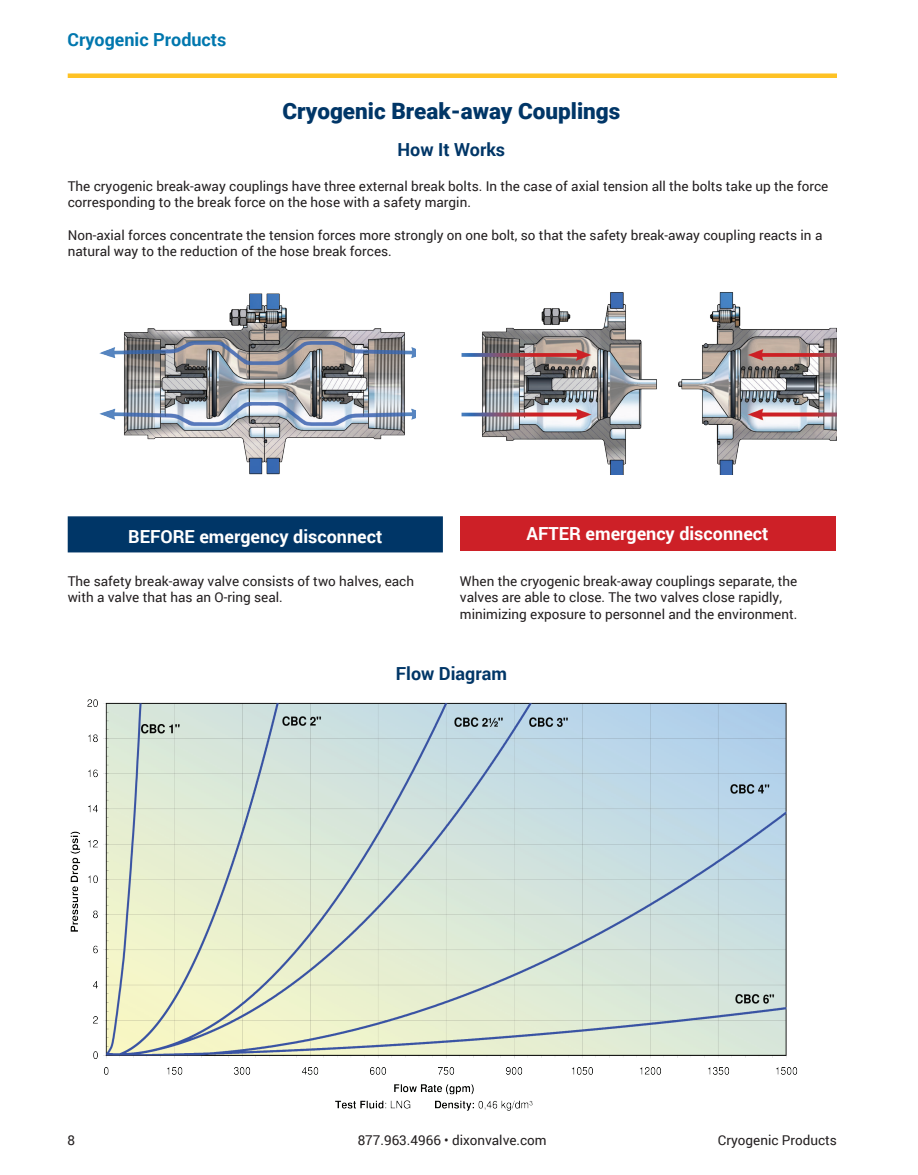
<style>
.page{position:relative;width:918px;height:1175px;background:#fff}
.page>*{position:absolute;margin:0;border:0;box-sizing:border-box;transform-origin:0 0}
.Section_heading{font:900 22.5px "Roboto";color:#003667}
.industry{font:700 18px "Roboto";color:#fff}
.sub-heading{font:700 18px "Roboto";color:#003667}
.t1{font:700 18px "Roboto";color:#0077ae}
.text_-_left{font:13.5px/16.2px "Roboto";color:#231f20}
</style>
<div class="page">
<div style="left:68px;top:73px;width:769px;height:5px;background:#fec224"></div>
<img style="left:99px;top:293px;width:316px;height:181px">
<img style="left:461px;top:292px;width:376px;height:182px">
<div style="left:68px;top:516px;width:375px;height:36px;background:#003667;border:2px solid #003667"></div>
<div style="left:460px;top:516px;width:375px;height:35px;background:#cd2027"></div>
<img style="left:70px;top:699px;width:728px;height:412px">
<h2 class="t1" style="left:68px;top:27px;width:161px">Cryogenic Products</h2>
<p class="Section_heading" style="left:282px;top:95px;width:340px">Cryogenic Break-away Couplings</p>
<p class="sub-heading" style="left:398px;top:137px;width:109px">How It Works</p>
<p class="text_-_left" style="left:68px;top:178px;width:762px">The cryogenic break-away couplings have three external break bolts. In the case of axial tension all the bolts take up the force corresponding to the break force on the hose with a safety margin.</p>
<p class="text_-_left" style="left:68px;top:226px;width:756px">Non-axial forces concentrate the tension forces more strongly on one bolt, so that the safety break-away coupling reacts in a natural way to the reduction of the hose break forces.</p>
<p class="industry" style="left:128px;top:523px;width:256px">BEFORE emergency disconnect</p>
<p class="industry" style="left:527px;top:521px;width:243px">AFTER emergency disconnect</p>
<p class="text_-_left" style="left:68px;top:572px;width:348px">The safety break-away valve consists of two halves, each with a valve that has an O-ring seal.</p>
<p class="text_-_left" style="left:460px;top:572px;width:339px">When the cryogenic break-away couplings separate, the valves are able to close. The two valves close rapidly, minimizing exposure to personnel and the environment.</p>
<p class="sub-heading" style="left:396px;top:661px;width:113px">Flow Diagram</p>
<p class="text_-_left" style="left:68px;top:1131px;width:9px">8</p>
<p class="text_-_left" style="left:358px;top:1131px;width:191px">877.963.4966 • dixonvalve.com</p>
<p class="text_-_left" style="left:718px;top:1131px;width:121px">Cryogenic Products</p>
</div>
